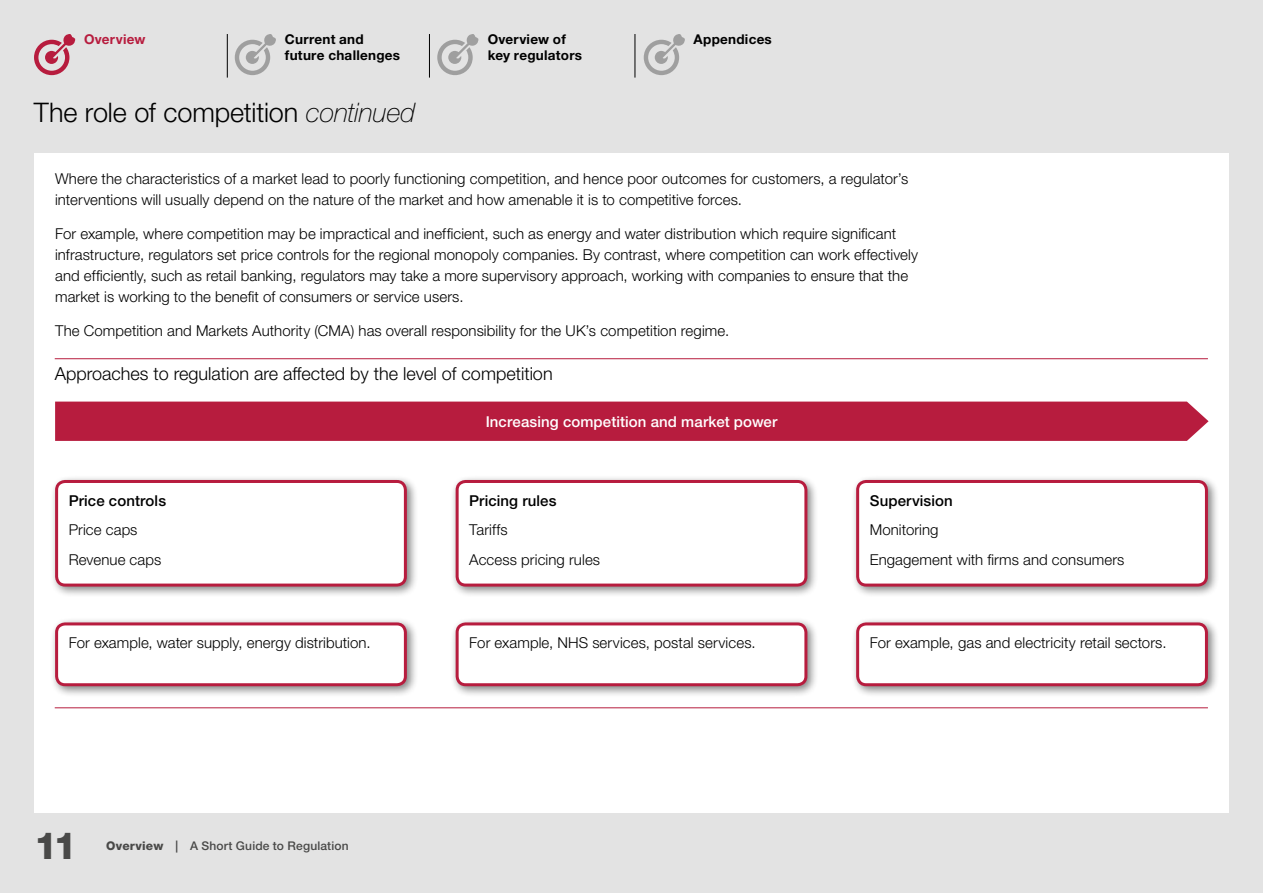
<style>
.page{position:relative;width:1263px;height:893px;background:#e3e3e3}
.page>*{position:absolute;margin:0;border:0;box-sizing:border-box;transform-origin:0 0}
.t1{font:800 37.5px "Helvetica Neue LT Std";color:#494948}
.t2{font:300 27px "Helvetica Neue LT Std";letter-spacing:-.005em;color:#000}
.t3{font:300 18px "Helvetica Neue LT Std";color:#000}
.t4{font:300 15px/21px "Helvetica Neue LT Std";letter-spacing:.005em;color:#000}
.t5{font:500 15px "Helvetica Neue LT Std";letter-spacing:.005em;color:#000}
.t6{font:500 15px "Helvetica Neue LT Std";letter-spacing:.005em;color:#fff}
.t7{font:700 13.5px/16.5px "Helvetica Neue LT Std";letter-spacing:.02em;color:#000}
.t8{font:700 13.5px "Helvetica Neue LT Std";letter-spacing:.02em;color:#b71c3e}
.t9{font:500 12px "Helvetica Neue LT Std";letter-spacing:.015em;color:#494948}
.s1{font-weight:100;font-style:italic}
.s2{font-weight:800}
</style>
<div class="page">
<hr style="left:227px;top:34px;width:1px;height:44px;background:#000">
<hr style="left:429px;top:34px;width:1px;height:44px;background:#000">
<hr style="left:635px;top:34px;width:1px;height:44px;background:#000">
<svg style="left:437px;top:34px;width:42px;height:41px"></svg>
<svg style="left:644px;top:34px;width:41px;height:41px"></svg>
<svg style="left:235px;top:34px;width:41px;height:41px"></svg>
<svg style="left:34px;top:34px;width:41px;height:41px"></svg>
<div style="left:34px;top:153px;width:1195px;height:659px;background:#fff"></div>
<div style="left:49px;top:474px;width:369px;height:124px;background:#000;opacity:.5"></div>
<div style="left:57px;top:481px;width:348px;height:104px;background:#fff;border-radius:9px"></div>
<div style="left:55px;top:480px;width:352px;height:107px;border:3px solid #b71c3e;border-radius:9px"></div>
<div style="left:49px;top:617px;width:369px;height:81px;background:#000;opacity:.5"></div>
<div style="left:57px;top:624px;width:348px;height:61px;background:#fff;border-radius:9px"></div>
<div style="left:55px;top:622px;width:352px;height:64px;border:3px solid #b71c3e;border-radius:9px"></div>
<div style="left:450px;top:474px;width:369px;height:124px;background:#000;opacity:.5"></div>
<div style="left:457px;top:481px;width:349px;height:104px;background:#fff;border-radius:9px"></div>
<div style="left:456px;top:480px;width:351px;height:107px;border:3px solid #b71c3e;border-radius:9px"></div>
<div style="left:450px;top:617px;width:369px;height:81px;background:#000;opacity:.5"></div>
<div style="left:457px;top:624px;width:349px;height:61px;background:#fff;border-radius:9px"></div>
<div style="left:456px;top:622px;width:351px;height:64px;border:3px solid #b71c3e;border-radius:9px"></div>
<div style="left:850px;top:474px;width:369px;height:124px;background:#000;opacity:.5"></div>
<div style="left:858px;top:481px;width:348px;height:104px;background:#fff;border-radius:9px"></div>
<div style="left:856px;top:480px;width:352px;height:107px;border:3px solid #b71c3e;border-radius:9px"></div>
<div style="left:850px;top:617px;width:369px;height:81px;background:#000;opacity:.5"></div>
<div style="left:858px;top:624px;width:348px;height:61px;background:#fff;border-radius:9px"></div>
<div style="left:856px;top:622px;width:352px;height:64px;border:3px solid #b71c3e;border-radius:9px"></div>
<hr style="left:55px;top:358px;width:1153px;height:1px;background:#b71c3e">
<hr style="left:55px;top:707px;width:1153px;height:1px;background:#b71c3e">
<div style="left:55px;top:402px;width:1153px;height:39px;background:#b71c3e"></div>
<p class="t8" style="left:84px;top:30px;width:63px">Overview</p>
<p class="t7" style="left:285px;top:30px;width:80px">Current and</p>
<p class="t7" style="left:693px;top:30px;width:80px">Appendices</p>
<p class="t7" style="left:285px;top:47px;width:117px">future challenges</p>
<p class="t7" style="left:488px;top:30px;width:96px">Overview of key regulators</p>
<h2 class="t2" style="left:34px;top:96px;width:383px">The role of competition <span class="s1">continued</span></h2>
<p class="t4" style="left:55px;top:168px;width:855px">Where the characteristics of a market lead to poorly functioning competition, and hence poor outcomes for customers, a regulator’s interventions will usually depend on the nature of the market and how amenable it is to competitive forces.</p>
<p class="t4" style="left:55px;top:223px;width:864px">For example, where competition may be impractical and inefficient, such as energy and water distribution which require significant infrastructure, regulators set price controls for the regional monopoly companies. By contrast, where competition can work effectively and efficiently, such as retail banking, regulators may take a more supervisory approach, working with companies to ensure that the market is working to the benefit of consumers or service users.</p>
<p class="t4" style="left:55px;top:320px;width:676px">The Competition and Markets Authority (CMA) has overall responsibility for the UK’s competition regime.</p>
<p class="t3" style="left:55px;top:363px;width:499px">Approaches to regulation are affected by the level of competition</p>
<p class="t6" style="left:486px;top:412px;width:293px">Increasing competition and market power</p>
<p class="t5" style="left:69px;top:491px;width:99px">Price controls</p>
<p class="t4" style="left:69px;top:515px;width:94px;line-height:29.5px">Price caps<br>Revenue caps</p>
<p class="t4" style="left:69px;top:632px;width:303px">For example, water supply, energy distribution.</p>
<h1 class="t1" style="left:34px;top:823px;width:45px">11</h1>
<p class="t9" style="left:106px;top:838px;width:244px"><span class="s2">Overview</span> | A Short Guide to Regulation</p>
<p class="t5" style="left:469px;top:491px;width:89px">Pricing rules</p>
<p class="t4" style="left:469px;top:515px;width:132px;line-height:29.5px">Tariffs<br>Access pricing rules</p>
<p class="t4" style="left:469px;top:632px;width:288px">For example, NHS services, postal services.</p>
<p class="t5" style="left:870px;top:491px;width:85px">Supervision</p>
<p class="t4" style="left:870px;top:515px;width:256px;line-height:29.5px">Monitoring<br>Engagement with firms and consumers</p>
<p class="t4" style="left:870px;top:632px;width:298px">For example, gas and electricity retail sectors.</p>
</div>
